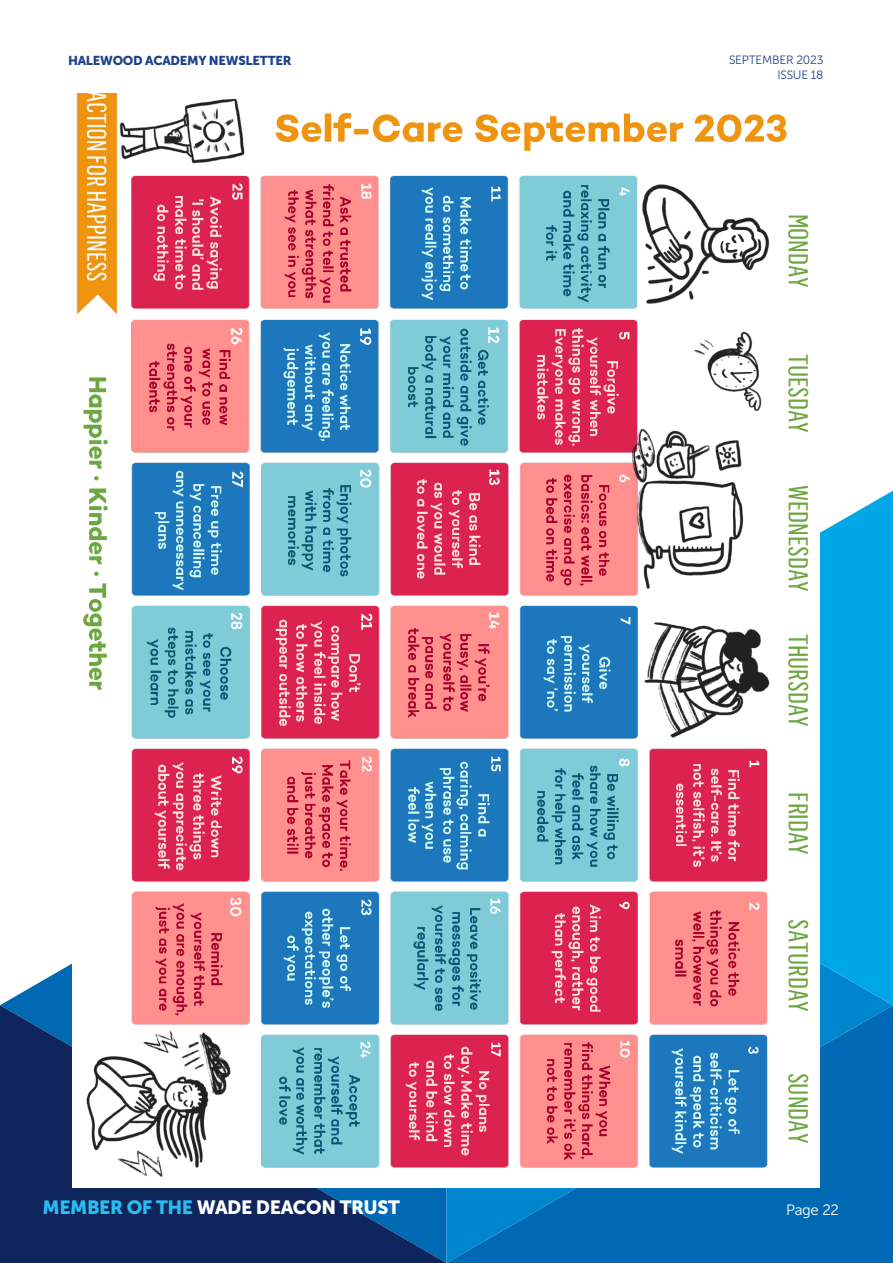
<style>
.page{position:relative;width:893px;height:1263px;background:#fff}
.page>*{position:absolute;margin:0;border:0;box-sizing:border-box;transform-origin:0 0}
.t1{font:27.3px "Flama Condensed Basic";color:#6da742}
.t2{font:19.05px "Museo Sans 900";letter-spacing:-.02em;color:#fff}
.t3{font:15px "Museo Sans 300";letter-spacing:-.02em;color:#fff}
.t4{font:12.75px "Museo Sans 900";letter-spacing:-.02em;color:#1d428b}
.t5{font:12px/14.4px "Museo Sans 300";letter-spacing:-.02em;color:#1d428b;text-align:right}
.s1{color:#29bdef}
</style>
<div class="page">
<svg style="left:0;top:963px;width:72px;height:42px"></svg>
<svg style="left:0;top:1005px;width:446px;height:258px;background:#0d2f68"></svg>
<svg style="left:446px;top:1005px;width:447px;height:258px;background:#006db7"></svg>
<svg style="left:820px;top:491px;width:73px;height:514px;background:#0aa9e6"></svg>
<img style="left:72px;top:94px;width:748px;height:1094px">
<img style="left:274px;top:104px;width:76px;height:49px">
<img style="left:350px;top:104px;width:22px;height:49px">
<img style="left:372px;top:104px;width:437px;height:49px">
<img style="left:83px;top:376px;width:30px;height:326px">
<img style="left:726px;top:921px;width:17px;height:86px">
<img style="left:689px;top:910px;width:37px;height:107px">
<img style="left:672px;top:940px;width:19px;height:44px">
<img style="left:597px;top:1065px;width:17px;height:80px">
<img style="left:561px;top:1042px;width:36px;height:128px">
<img style="left:543px;top:1058px;width:19px;height:92px">
<img style="left:596px;top:485px;width:18px;height:101px">
<img style="left:560px;top:475px;width:36px;height:121px">
<img style="left:543px;top:478px;width:18px;height:110px">
<img style="left:338px;top:196px;width:17px;height:107px">
<img style="left:319px;top:185px;width:19px;height:128px">
<img style="left:302px;top:190px;width:18px;height:119px">
<img style="left:284px;top:191px;width:19px;height:114px">
<img style="left:476px;top:644px;width:17px;height:64px">
<img style="left:458px;top:634px;width:18px;height:84px">
<img style="left:439px;top:634px;width:19px;height:88px">
<img style="left:423px;top:636px;width:18px;height:81px">
<img style="left:404px;top:628px;width:19px;height:96px">
<img style="left:199px;top:349px;width:35px;height:84px">
<img style="left:182px;top:347px;width:17px;height:91px">
<img style="left:163px;top:344px;width:19px;height:97px">
<img style="left:146px;top:362px;width:18px;height:57px">
<img style="left:336px;top:760px;width:19px;height:122px">
<img style="left:319px;top:764px;width:18px;height:114px">
<img style="left:301px;top:772px;width:19px;height:94px">
<img style="left:284px;top:777px;width:18px;height:83px">
<img style="left:726px;top:1069px;width:17px;height:71px">
<img style="left:707px;top:1053px;width:19px;height:26px">
<img style="left:708px;top:1079px;width:18px;height:8px">
<img style="left:707px;top:1087px;width:19px;height:72px">
<img style="left:691px;top:1055px;width:17px;height:103px">
<img style="left:672px;top:1048px;width:19px;height:112px">
<img style="left:458px;top:197px;width:17px;height:78px">
<img style="left:458px;top:275px;width:17px;height:23px">
<img style="left:440px;top:195px;width:18px;height:108px">
<img style="left:422px;top:187px;width:18px;height:119px">
<img style="left:597px;top:657px;width:17px;height:44px">
<img style="left:579px;top:644px;width:18px;height:69px">
<img style="left:561px;top:635px;width:18px;height:84px">
<img style="left:543px;top:639px;width:19px;height:79px">
<img style="left:337px;top:343px;width:18px;height:99px">
<img style="left:319px;top:332px;width:18px;height:120px">
<img style="left:301px;top:344px;width:19px;height:97px">
<img style="left:284px;top:349px;width:18px;height:84px">
<img style="left:476px;top:794px;width:17px;height:53px">
<img style="left:457px;top:761px;width:19px;height:119px">
<img style="left:439px;top:768px;width:19px;height:106px">
<img style="left:422px;top:782px;width:19px;height:75px">
<img style="left:404px;top:788px;width:19px;height:61px">
<img style="left:208px;top:486px;width:18px;height:99px">
<img style="left:191px;top:483px;width:17px;height:105px">
<img style="left:172px;top:470px;width:19px;height:132px">
<img style="left:155px;top:511px;width:18px;height:46px">
<img style="left:337px;top:926px;width:18px;height:71px">
<img style="left:319px;top:908px;width:18px;height:110px">
<img style="left:301px;top:912px;width:19px;height:100px">
<img style="left:284px;top:935px;width:18px;height:53px">
<img style="left:596px;top:198px;width:17px;height:100px">
<img style="left:577px;top:185px;width:19px;height:127px">
<img style="left:560px;top:190px;width:18px;height:31px">
<img style="left:560px;top:221px;width:18px;height:83px">
<img style="left:542px;top:225px;width:19px;height:42px">
<img style="left:475px;top:349px;width:18px;height:86px">
<img style="left:457px;top:329px;width:18px;height:127px">
<img style="left:422px;top:335px;width:36px;height:115px">
<img style="left:404px;top:367px;width:19px;height:48px">
<img style="left:605px;top:773px;width:17px;height:97px">
<img style="left:586px;top:765px;width:19px;height:114px">
<img style="left:570px;top:773px;width:17px;height:93px">
<img style="left:551px;top:768px;width:19px;height:107px">
<img style="left:534px;top:790px;width:18px;height:60px">
<img style="left:466px;top:907px;width:19px;height:114px">
<img style="left:450px;top:911px;width:17px;height:106px">
<img style="left:431px;top:906px;width:19px;height:115px">
<img style="left:414px;top:927px;width:18px;height:70px">
<img style="left:347px;top:1075px;width:17px;height:60px">
<img style="left:329px;top:1056px;width:18px;height:100px">
<img style="left:312px;top:1047px;width:17px;height:118px">
<img style="left:293px;top:1047px;width:19px;height:118px">
<img style="left:275px;top:1076px;width:19px;height:55px">
<img style="left:337px;top:484px;width:18px;height:104px">
<img style="left:319px;top:489px;width:19px;height:91px">
<img style="left:302px;top:491px;width:18px;height:91px">
<img style="left:284px;top:496px;width:19px;height:78px">
<img style="left:218px;top:646px;width:17px;height:62px">
<img style="left:200px;top:633px;width:18px;height:90px">
<img style="left:183px;top:630px;width:17px;height:96px">
<img style="left:164px;top:627px;width:19px;height:102px">
<img style="left:146px;top:640px;width:19px;height:73px">
<img style="left:586px;top:905px;width:19px;height:118px">
<img style="left:569px;top:907px;width:18px;height:114px">
<img style="left:551px;top:913px;width:19px;height:98px">
<img style="left:476px;top:1070px;width:18px;height:69px">
<img style="left:458px;top:1047px;width:18px;height:33px">
<img style="left:458px;top:1080px;width:18px;height:83px">
<img style="left:440px;top:1055px;width:19px;height:103px">
<img style="left:423px;top:1060px;width:18px;height:93px">
<img style="left:405px;top:1062px;width:19px;height:84px">
<img style="left:206px;top:197px;width:19px;height:99px">
<img style="left:189px;top:200px;width:19px;height:100px">
<img style="left:171px;top:196px;width:19px;height:79px">
<img style="left:171px;top:275px;width:19px;height:23px">
<img style="left:154px;top:205px;width:19px;height:83px">
<img style="left:605px;top:360px;width:17px;height:64px">
<img style="left:587px;top:337px;width:18px;height:111px">
<img style="left:551px;top:329px;width:36px;height:128px">
<img style="left:534px;top:355px;width:18px;height:72px">
<img style="left:467px;top:493px;width:17px;height:79px">
<img style="left:449px;top:490px;width:18px;height:84px">
<img style="left:432px;top:483px;width:17px;height:100px">
<img style="left:413px;top:479px;width:19px;height:107px">
<img style="left:347px;top:654px;width:17px;height:49px">
<img style="left:329px;top:626px;width:18px;height:107px">
<img style="left:310px;top:622px;width:19px;height:113px">
<img style="left:294px;top:624px;width:18px;height:109px">
<img style="left:275px;top:620px;width:19px;height:114px">
<img style="left:207px;top:775px;width:19px;height:94px">
<img style="left:191px;top:773px;width:17px;height:94px">
<img style="left:172px;top:763px;width:19px;height:118px">
<img style="left:155px;top:765px;width:18px;height:111px">
<img style="left:615px;top:332px;width:18px;height:16px">
<img style="left:615px;top:474px;width:18px;height:17px">
<img style="left:617px;top:617px;width:18px;height:14px">
<img style="left:616px;top:759px;width:18px;height:17px">
<img style="left:615px;top:902px;width:18px;height:17px">
<img style="left:616px;top:1040px;width:18px;height:26px">
<img style="left:487px;top:186px;width:18px;height:22px">
<img style="left:485px;top:328px;width:18px;height:23px">
<img style="left:485px;top:470px;width:19px;height:24px">
<img style="left:485px;top:612px;width:19px;height:26px">
<img style="left:487px;top:756px;width:18px;height:24px">
<img style="left:486px;top:898px;width:18px;height:24px">
<img style="left:487px;top:1042px;width:18px;height:22px">
<img style="left:357px;top:184px;width:18px;height:24px">
<img style="left:357px;top:328px;width:18px;height:25px">
<img style="left:357px;top:470px;width:18px;height:28px">
<img style="left:357px;top:613px;width:19px;height:24px">
<img style="left:358px;top:756px;width:18px;height:24px">
<img style="left:357px;top:899px;width:18px;height:24px">
<img style="left:357px;top:1041px;width:18px;height:25px">
<img style="left:228px;top:184px;width:18px;height:24px">
<img style="left:227px;top:327px;width:19px;height:26px">
<img style="left:229px;top:471px;width:18px;height:23px">
<img style="left:228px;top:612px;width:18px;height:26px">
<img style="left:209px;top:932px;width:17px;height:63px">
<img style="left:191px;top:913px;width:18px;height:103px">
<img style="left:173px;top:903px;width:18px;height:123px">
<img style="left:155px;top:907px;width:19px;height:111px">
<img style="left:724px;top:769px;width:19px;height:102px">
<img style="left:708px;top:768px;width:18px;height:26px">
<img style="left:708px;top:794px;width:18px;height:9px">
<img style="left:708px;top:803px;width:18px;height:65px">
<img style="left:689px;top:764px;width:19px;height:112px">
<img style="left:672px;top:783px;width:19px;height:71px">
<img style="left:746px;top:760px;width:17px;height:15px">
<img style="left:746px;top:902px;width:17px;height:16px">
<img style="left:745px;top:1047px;width:18px;height:16px">
<img style="left:615px;top:187px;width:18px;height:18px">
<img style="left:228px;top:756px;width:19px;height:26px">
<img style="left:227px;top:898px;width:19px;height:28px">
<img style="left:229px;top:1048px;width:19px;height:24px">
<p class="t4" style="left:68px;top:53px;width:225px">HALEWOOD ACADEMY NEWSLETTER</p>
<p class="t5" style="left:729px;top:53px;width:96px">SEPTEMBER 2023<br>ISSUE 18</p>
<p class="t1" style="left:816px;top:214px;width:76px;rotate:90deg">MONDAY</p>
<p class="t1" style="left:816px;top:354px;width:80px;rotate:90deg">TUESDAY</p>
<p class="t1" style="left:816px;top:485px;width:108px;rotate:90deg">WEDNESDAY</p>
<p class="t1" style="left:816px;top:634px;width:94px;rotate:90deg">THURSDAY</p>
<p class="t1" style="left:816px;top:792px;width:64px;rotate:90deg">FRIDAY</p>
<p class="t1" style="left:816px;top:919px;width:94px;rotate:90deg">SATURDAY</p>
<p class="t1" style="left:816px;top:1073px;width:72px;rotate:90deg">SUNDAY</p>
<p class="t2" style="left:43px;top:1196px;width:359px"><span class="s1">MEMBER OF THE</span> WADE DEACON TRUST</p>
<p class="t3" style="left:786px;top:1201px;width:54px">Page 22</p>
</div>
